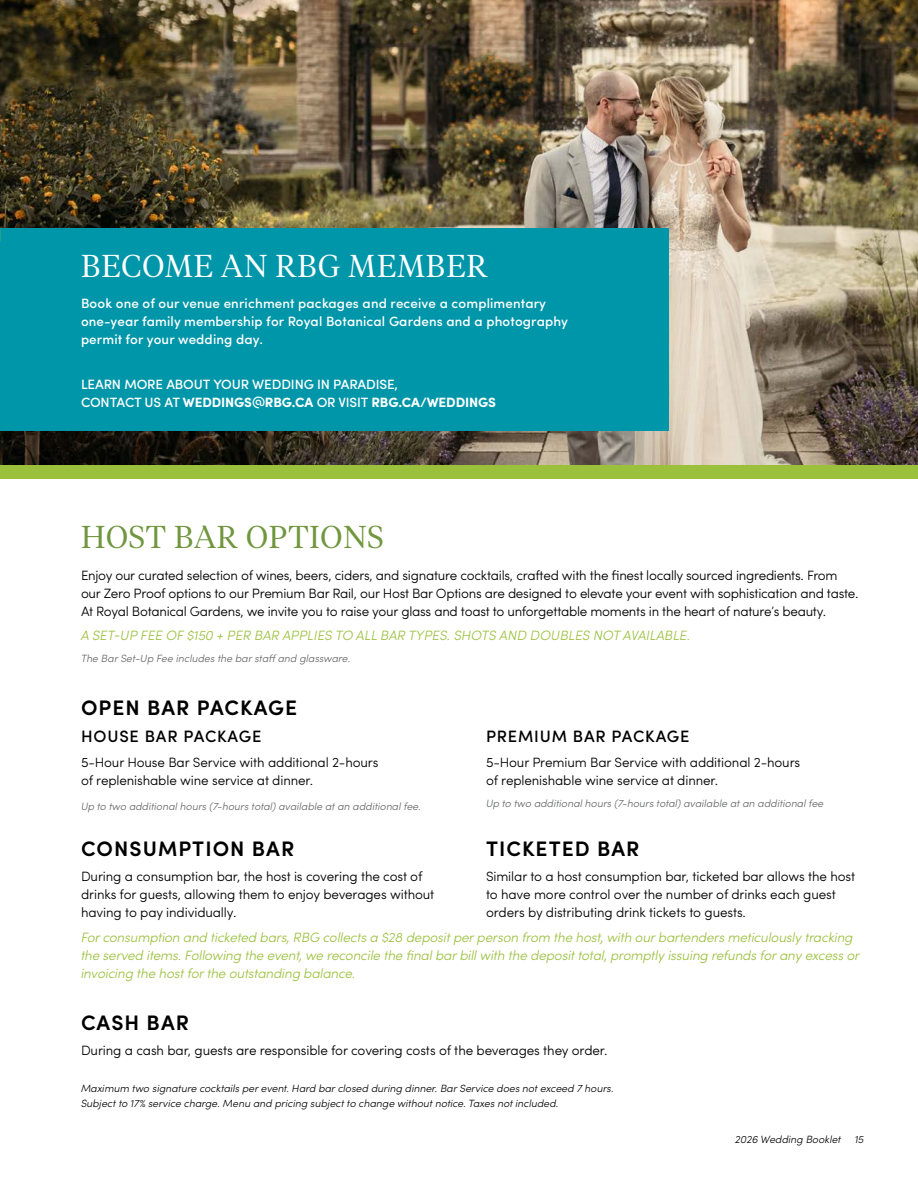
<style>
.page{position:relative;width:918px;height:1188px;background:#fff}
.page>*{position:absolute;margin:0;border:0;box-sizing:border-box;transform-origin:0 0}
.t1{font:300 31.5px "Tiempos Headline";letter-spacing:.025em;color:#fff}
.t2{font:300 31.5px "Tiempos Headline";letter-spacing:.025em;color:#70963e}
.t3{font:600 21px "Sofia Pro";letter-spacing:.05em;color:#000}
.t4{font:500 16.5px "Sofia Pro";letter-spacing:.05em;color:#000}
.t5{font:300 13.5px/18px "Sofia Pro";letter-spacing:-.01em;color:#000}
.t6{font:italic 300 13.5px/18px "Sofia Pro";letter-spacing:-.01em;color:#9ac03c}
.t7{font:500 13.5px/18px "Sofia Pro";letter-spacing:.01em;color:#fff}
.t8{font:500 13.5px/18px "Sofia Pro";letter-spacing:-.01em;color:#fff}
.t9{font:italic 300 10.5px/15px "Sofia Pro";color:#000}
.t10{font:italic 300 10.5px "Sofia Pro";color:#636466}
.s1{font-weight:700}
</style>
<div class="page">
<img style="left:0;top:0;width:918px;height:465px">
<div style="left:0;top:228px;width:668px;height:203px;background:#0096a9"></div>
<div style="left:0;top:465px;width:918px;height:13px;background:#9ac03c"></div>
<img style="left:0;top:0;width:1px;height:228px">
<h1 class="t1" style="left:81px;top:244px;width:408px">BECOME AN RBG MEMBER</h1>
<p class="t7" style="left:81px;top:294px;width:489px">Book one of our venue enrichment packages and receive a complimentary one-year family membership for Royal Botanical Gardens and a photography permit for your wedding day.</p>
<p class="t8" style="left:81px;top:375px;width:417px">LEARN MORE ABOUT YOUR WEDDING IN PARADISE,<br>CONTACT US AT <span class="s1">WEDDINGS@RBG.CA</span> OR VISIT <span class="s1">RBG.CA/WEDDINGS</span></p>
<h1 class="t2" style="left:81px;top:516px;width:304px">HOST BAR OPTIONS</h1>
<p class="t5" style="left:81px;top:565px;width:779px">Enjoy our curated selection of wines, beers, ciders, and signature cocktails, crafted with the finest locally sourced ingredients. From our Zero Proof options to our Premium Bar Rail, our Host Bar Options are designed to elevate your event with sophistication and taste.<br>At Royal Botanical Gardens, we invite you to raise your glass and toast to unforgettable moments in the heart of nature’s beauty.</p>
<p class="t6" style="left:81px;top:626px;width:611px">A SET-UP FEE OF $150 + PER BAR APPLIES TO ALL BAR TYPES. SHOTS AND DOUBLES NOT AVAILABLE.</p>
<p class="t10" style="left:81px;top:651px;width:271px">The Bar Set-Up Fee includes the bar staff and glassware.</p>
<h2 class="t3" style="left:81px;top:691px;width:218px">OPEN BAR PACKAGE</h2>
<p class="t4" style="left:81px;top:724px;width:182px">HOUSE BAR PACKAGE</p>
<p class="t5" style="left:81px;top:753px;width:299px">5-Hour House Bar Service with additional 2-hours of replenishable wine service at dinner.</p>
<p class="t10" style="left:81px;top:799px;width:342px">Up to two additional hours (7-hours total) available at an additional fee.</p>
<p class="t4" style="left:486px;top:724px;width:205px">PREMIUM BAR PACKAGE</p>
<p class="t5" style="left:486px;top:753px;width:316px">5-Hour Premium Bar Service with additional 2-hours of replenishable wine service at dinner.</p>
<p class="t10" style="left:486px;top:796px;width:339px">Up to two additional hours (7-hours total) available at an additional fee</p>
<h2 class="t3" style="left:486px;top:833px;width:155px">TICKETED BAR</h2>
<p class="t5" style="left:486px;top:866px;width:371px">Similar to a host consumption bar, ticketed bar allows the host to have more control over the number of drinks each guest orders by distributing drink tickets to guests.</p>
<p class="t6" style="left:81px;top:927px;width:781px">For consumption and ticketed bars, RBG collects a $28 deposit per person from the host, with our bartenders meticulously tracking the served items. Following the event, we reconcile the final bar bill with the deposit total, promptly issuing refunds for any excess or invoicing the host for the outstanding balance.</p>
<h2 class="t3" style="left:81px;top:1007px;width:110px">CASH BAR</h2>
<p class="t5" style="left:81px;top:1040px;width:528px">During a cash bar, guests are responsible for covering costs of the beverages they order.</p>
<h2 class="t3" style="left:81px;top:833px;width:215px">CONSUMPTION BAR</h2>
<p class="t5" style="left:81px;top:866px;width:355px">During a consumption bar, the host is covering the cost of drinks for guests, allowing them to enjoy beverages without having to pay individually.</p>
<p class="t9" style="left:81px;top:1080px;width:534px">Maximum two signature cocktails per event. Hard bar closed during dinner. Bar Service does not exceed 7 hours.<br>Subject to 17% service charge. Menu and pricing subject to change without notice. Taxes not included.</p>
<p class="t9" style="left:735px;top:1131px;width:107px">2026 Wedding Booklet</p>
<p class="t9" style="left:855px;top:1131px;width:11px">15</p>
</div>
